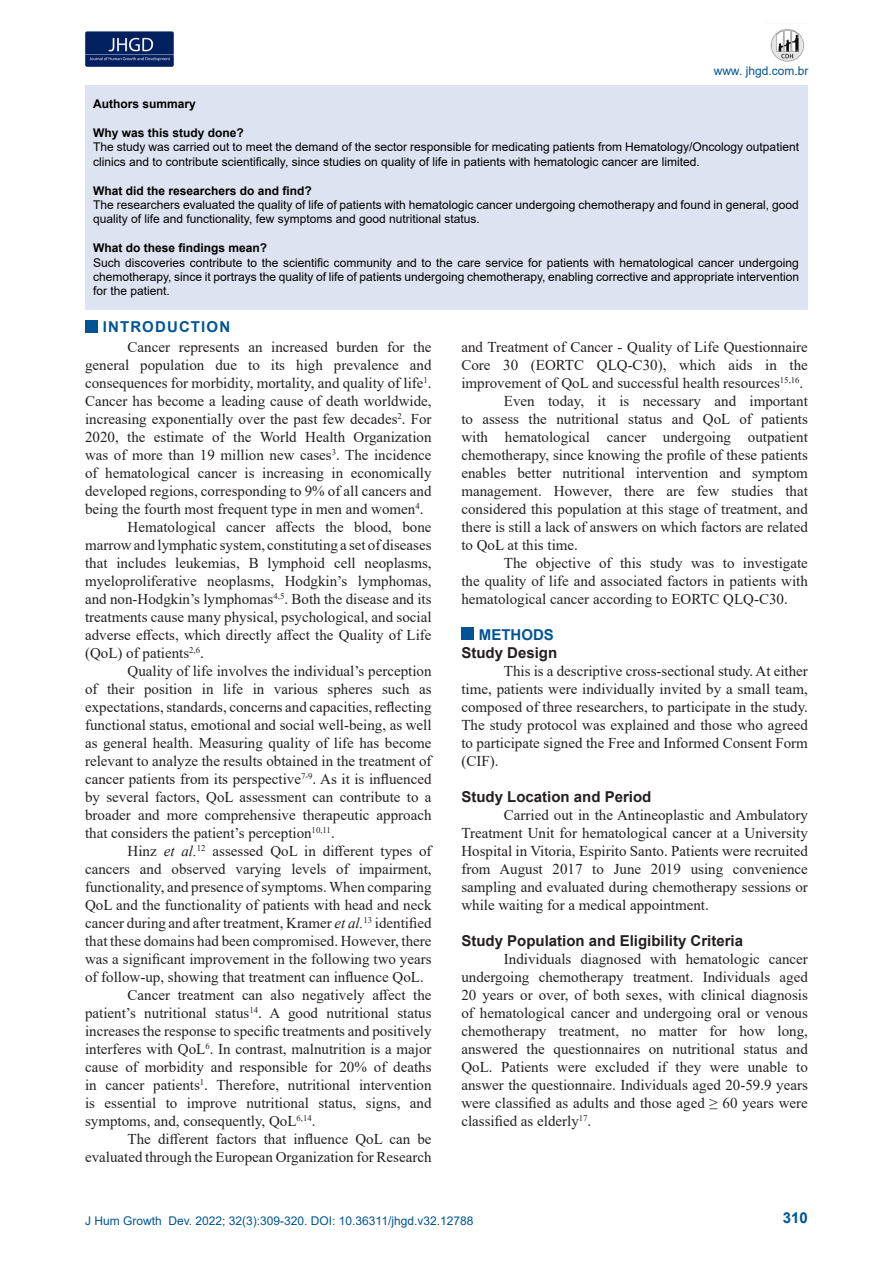
<style>
.page{position:relative;width:893px;height:1263px;background:#fff}
.page>*{position:absolute;margin:0;border:0;box-sizing:border-box;transform-origin:0 0}
.t1{font:15px/18px "Times New Roman";color:#231f20;text-align:justify}
.t2{font:700 15px "Arial";color:#231f20}
.t3{font:700 15px "Arial";letter-spacing:.075em;color:#005495}
.t4{font:700 15px "Arial";color:#005495}
.t5{font:12px/14.4px "Arial";color:#000}
.t6{font:700 12px "Arial";color:#000}
.t7{font:12px "Arial";color:#005495}
.s1{font-style:italic}
</style>
<div class="page">
<img style="left:85px;top:31px;width:89px;height:35px">
<img style="left:770px;top:29px;width:35px;height:33px">
<div style="left:85px;top:320px;width:12px;height:12px;background:#005495"></div>
<div style="left:461px;top:628px;width:12px;height:12px;background:#005495"></div>
<div style="left:85px;top:85px;width:722px;height:225px;background:#dde3f0"></div>
<p class="t7" style="left:714px;top:62px;width:96px">www. jhgd.com.br</p>
<p class="t6" style="left:93px;top:96px;width:104px">Authors summary</p>
<p class="t6" style="left:93px;top:124px;width:152px">Why was this study done?</p>
<p class="t5" style="left:93px;top:140px;width:707px">The study was carried out to meet the demand of the sector responsible for medicating patients from Hematology/Oncology outpatient clinics and to contribute scientifically, since studies on quality of life in patients with hematologic cancer are limited.</p>
<p class="t6" style="left:93px;top:182px;width:220px">What did the researchers do and find?</p>
<p class="t5" style="left:93px;top:197px;width:707px">The researchers evaluated the quality of life of patients with hematologic cancer undergoing chemotherapy and found in general, good quality of life and functionality, few symptoms and good nutritional status.</p>
<p class="t6" style="left:93px;top:240px;width:176px">What do these findings mean?</p>
<p class="t5" style="left:93px;top:255px;width:707px;text-align:justify">Such discoveries contribute to the scientific community and to the care service for patients with hematological cancer undergoing chemotherapy, since it portrays the quality of life of patients undergoing chemotherapy, enabling corrective and appropriate intervention for the patient.</p>
<p class="t3" style="left:103px;top:316px;width:129px">INTRODUCTION</p>
<p class="t1" style="left:85px;top:337px;width:348px;text-indent:43px">Cancer represents an increased burden for the general population due to its high prevalence and consequences for morbidity, mortality, and quality of life<sup>1</sup>.<br>Cancer has become a leading cause of death worldwide, increasing exponentially over the past few decades<sup>2</sup>. For 2020, the estimate of the World Health Organization was of more than 19 million new cases<sup>3</sup>. The incidence of hematological cancer is increasing in economically developed regions, corresponding to 9% of all cancers and being the fourth most frequent type in men and women<sup>4</sup>.</p>
<p class="t1" style="left:85px;top:517px;width:348px;text-indent:43px">Hematological cancer affects the blood, bone marrow and lymphatic system, constituting a set of diseases that includes leukemias, B lymphoid cell neoplasms, myeloproliferative neoplasms, Hodgkin’s lymphomas, and non-Hodgkin’s lymphomas<sup>4,5</sup>. Both the disease and its treatments cause many physical, psychological, and social adverse effects, which directly affect the Quality of Life (QoL) of patients<sup>2,6</sup>.</p>
<p class="t1" style="left:85px;top:661px;width:348px;text-indent:43px">Quality of life involves the individual’s perception of their position in life in various spheres such as expectations, standards, concerns and capacities, reflecting functional status, emotional and social well-being, as well as general health. Measuring quality of life has become relevant to analyze the results obtained in the treatment of cancer patients from its perspective<sup>7-9</sup>. As it is influenced by several factors, QoL assessment can contribute to a broader and more comprehensive therapeutic approach that considers the patient’s perception<sup>10,11</sup>.</p>
<p class="t1" style="left:85px;top:841px;width:348px;text-indent:43px">Hinz <span class="s1">et al.</span><sup>12</sup> assessed QoL in different types of cancers and observed varying levels of impairment, functionality, and presence of symptoms. When comparing QoL and the functionality of patients with head and neck cancer during and after treatment, Kramer <span class="s1">et al.</span><sup>13</sup> identified that these domains had been compromised. However, there was a significant improvement in the following two years of follow-up, showing that treatment can influence QoL.</p>
<p class="t1" style="left:85px;top:985px;width:348px;text-indent:43px">Cancer treatment can also negatively affect the patient’s nutritional status<sup>14</sup>. A good nutritional status increases the response to specific treatments and positively interferes with QoL<sup>6</sup>. In contrast, malnutrition is a major cause of morbidity and responsible for 20% of deaths in cancer patients<sup>1</sup>. Therefore, nutritional intervention is essential to improve nutritional status, signs, and symptoms, and, consequently, QoL<sup>6,14</sup>.</p>
<p class="t1" style="left:85px;top:1129px;width:348px;text-align:right">The different factors that influence QoL can be evaluated through the European Organization for Research</p>
<p class="t1" style="left:461px;top:337px;width:348px">and Treatment of Cancer - Quality of Life Questionnaire Core 30 (EORTC QLQ-C30), which aids in the improvement of QoL and successful health resources<sup>15,16</sup>.</p>
<p class="t1" style="left:461px;top:391px;width:348px;text-indent:43px">Even today, it is necessary and important to assess the nutritional status and QoL of patients with hematological cancer undergoing outpatient chemotherapy, since knowing the profile of these patients enables better nutritional intervention and symptom management. However, there are few studies that considered this population at this stage of treatment, and there is still a lack of answers on which factors are related to QoL at this time.</p>
<p class="t1" style="left:461px;top:553px;width:348px;text-indent:43px">The objective of this study was to investigate the quality of life and associated factors in patients with hematological cancer according to EORTC QLQ-C30.</p>
<p class="t4" style="left:479px;top:624px;width:76px">METHODS</p>
<p class="t2" style="left:461px;top:642px;width:97px">Study Design</p>
<p class="t1" style="left:461px;top:661px;width:348px;text-indent:43px">This is a descriptive cross-sectional study. At either time, patients were individually invited by a small team, composed of three researchers, to participate in the study.<br>The study protocol was explained and those who agreed to participate signed the Free and Informed Consent Form (CIF).</p>
<p class="t2" style="left:461px;top:786px;width:192px">Study Location and Period</p>
<p class="t1" style="left:461px;top:805px;width:348px;text-indent:43px">Carried out in the Antineoplastic and Ambulatory Treatment Unit for hematological cancer at a University Hospital in Vitoria, Espirito Santo. Patients were recruited from August 2017 to June 2019 using convenience sampling and evaluated during chemotherapy sessions or while waiting for a medical appointment.</p>
<p class="t2" style="left:461px;top:930px;width:283px">Study Population and Eligibility Criteria</p>
<p class="t1" style="left:461px;top:949px;width:348px;text-indent:43px">Individuals diagnosed with hematologic cancer undergoing chemotherapy treatment. Individuals aged 20 years or over, of both sexes, with clinical diagnosis of hematological cancer and undergoing oral or venous chemotherapy treatment, no matter for how long, answered the questionnaires on nutritional status and QoL. Patients were excluded if they were unable to answer the questionnaire. Individuals aged 20-59.9 years were classified as adults and those aged ≥ 60 years were classified as elderly<sup>17</sup>.</p>
<p class="t7" style="left:85px;top:1212px;width:390px">J Hum Growth Dev. 2022; 32(3):309-320. DOI: 10.36311/jhgd.v32.12788</p>
<p class="t3" style="left:783px;top:1207px;width:27px">310</p>
</div>
